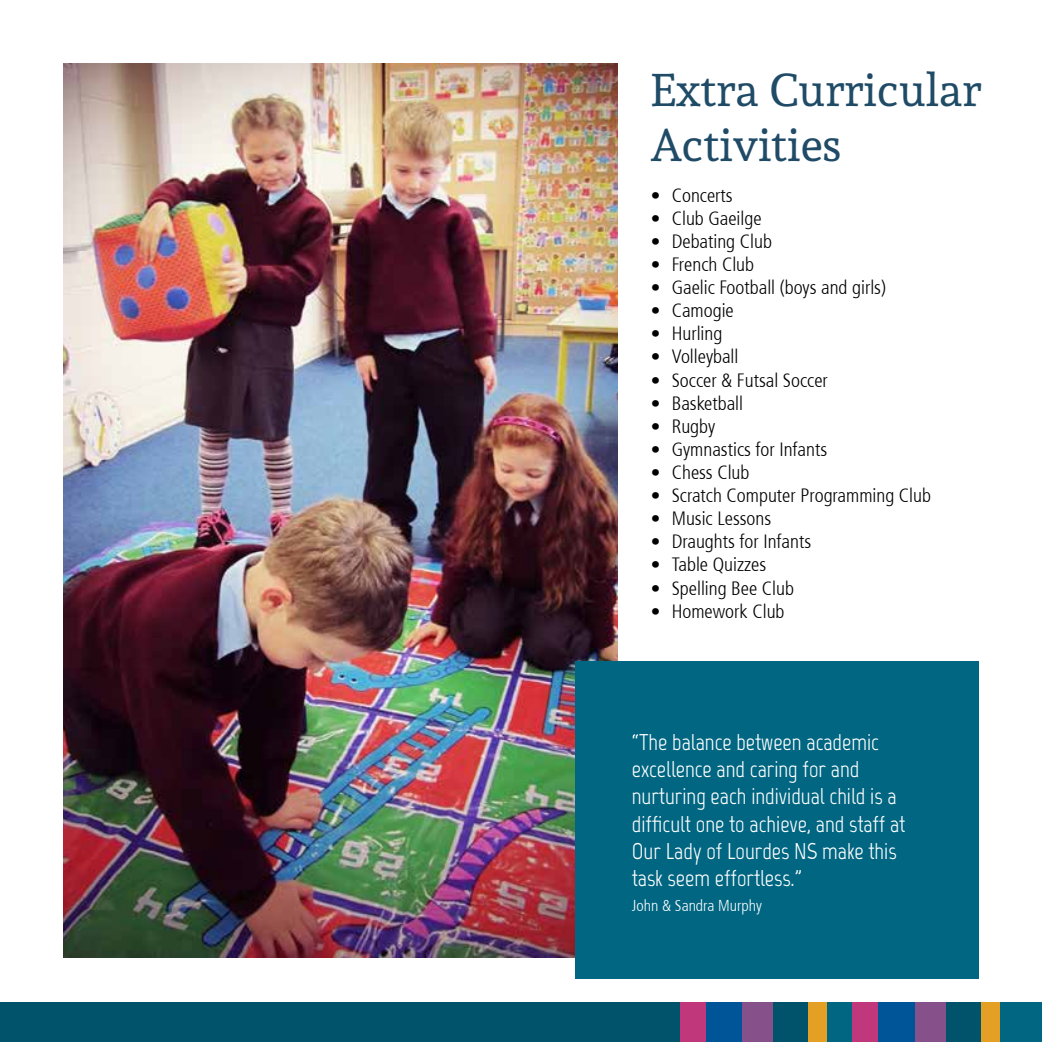
<style>
.page{position:relative;width:1042px;height:1042px;background:#fff}
.page>*{position:absolute;margin:0;border:0;box-sizing:border-box;transform-origin:0 0}
.t1{font:45.5px/54.6px "Andada";color:#1f4b67}
.t2{font:22.75px/27.3px "Marvel";color:#fff}
.t3{font:300 condensed 19.25px "Frutiger 47";color:#000}
.t4{font:300 condensed 15.75px "Frutiger 47";color:#fff}
</style>
<div class="page">
<div style="left:999px;top:1002px;width:43px;height:40px;background:#006682"></div>
<div style="left:826px;top:1002px;width:27px;height:40px;background:#006682"></div>
<div style="left:979px;top:1002px;width:20px;height:40px;background:#e4a024"></div>
<div style="left:807px;top:1002px;width:20px;height:40px;background:#e4a024"></div>
<div style="left:944px;top:1002px;width:36px;height:40px;background:#00536b"></div>
<div style="left:771px;top:1002px;width:36px;height:40px;background:#00536b"></div>
<div style="left:0;top:1002px;width:681px;height:40px;background:#00536b"></div>
<div style="left:876px;top:1002px;width:40px;height:40px;background:#005498"></div>
<div style="left:703px;top:1002px;width:41px;height:40px;background:#005498"></div>
<div style="left:915px;top:1002px;width:30px;height:40px;background:#86518a"></div>
<div style="left:742px;top:1002px;width:30px;height:40px;background:#86518a"></div>
<div style="left:852px;top:1002px;width:26px;height:40px;background:#c0387b"></div>
<div style="left:680px;top:1002px;width:25px;height:40px;background:#c0387b"></div>
<img style="left:63px;top:63px;width:555px;height:894px">
<div style="left:575px;top:661px;width:404px;height:317px;background:#006682"></div>
<h1 class="t1" style="left:651px;top:62px;width:332px">Extra Curricular<br>Activities</h1>
<p class="t3" style="left:651px;top:184px;width:83px">• Concerts</p>
<p class="t3" style="left:651px;top:207px;width:112px">• Club Gaeilge</p>
<p class="t3" style="left:651px;top:230px;width:123px">• Debating Club</p>
<p class="t3" style="left:651px;top:253px;width:105px">• French Club</p>
<p class="t3" style="left:651px;top:277px;width:237px">• Gaelic Football (boys and girls)</p>
<p class="t3" style="left:651px;top:300px;width:85px">• Camogie</p>
<p class="t3" style="left:651px;top:323px;width:73px">• Hurling</p>
<p class="t3" style="left:651px;top:346px;width:89px">• Volleyball</p>
<p class="t3" style="left:651px;top:369px;width:179px">• Soccer &amp; Futsal Soccer</p>
<p class="t3" style="left:651px;top:392px;width:94px">• Basketball</p>
<p class="t3" style="left:651px;top:415px;width:66px">• Rugby</p>
<p class="t3" style="left:651px;top:438px;width:178px">• Gymnastics for Infants</p>
<p class="t3" style="left:651px;top:461px;width:100px">• Chess Club</p>
<p class="t3" style="left:651px;top:484px;width:282px">• Scratch Computer Programming Club</p>
<p class="t3" style="left:651px;top:508px;width:122px">• Music Lessons</p>
<p class="t3" style="left:651px;top:531px;width:162px">• Draughts for Infants</p>
<p class="t3" style="left:651px;top:554px;width:117px">• Table Quizzes</p>
<p class="t3" style="left:651px;top:577px;width:145px">• Spelling Bee Club</p>
<p class="t3" style="left:651px;top:600px;width:135px">• Homework Club</p>
<p class="t2" style="left:632px;top:728px;width:275px">“The balance between academic excellence and caring for and nurturing each individual child is a difficult one to achieve, and staff at<br>Our Lady of Lourdes NS make this task seem effortless.”</p>
<p class="t4" style="left:632px;top:896px;width:132px">John &amp; Sandra Murphy</p>
</div>
